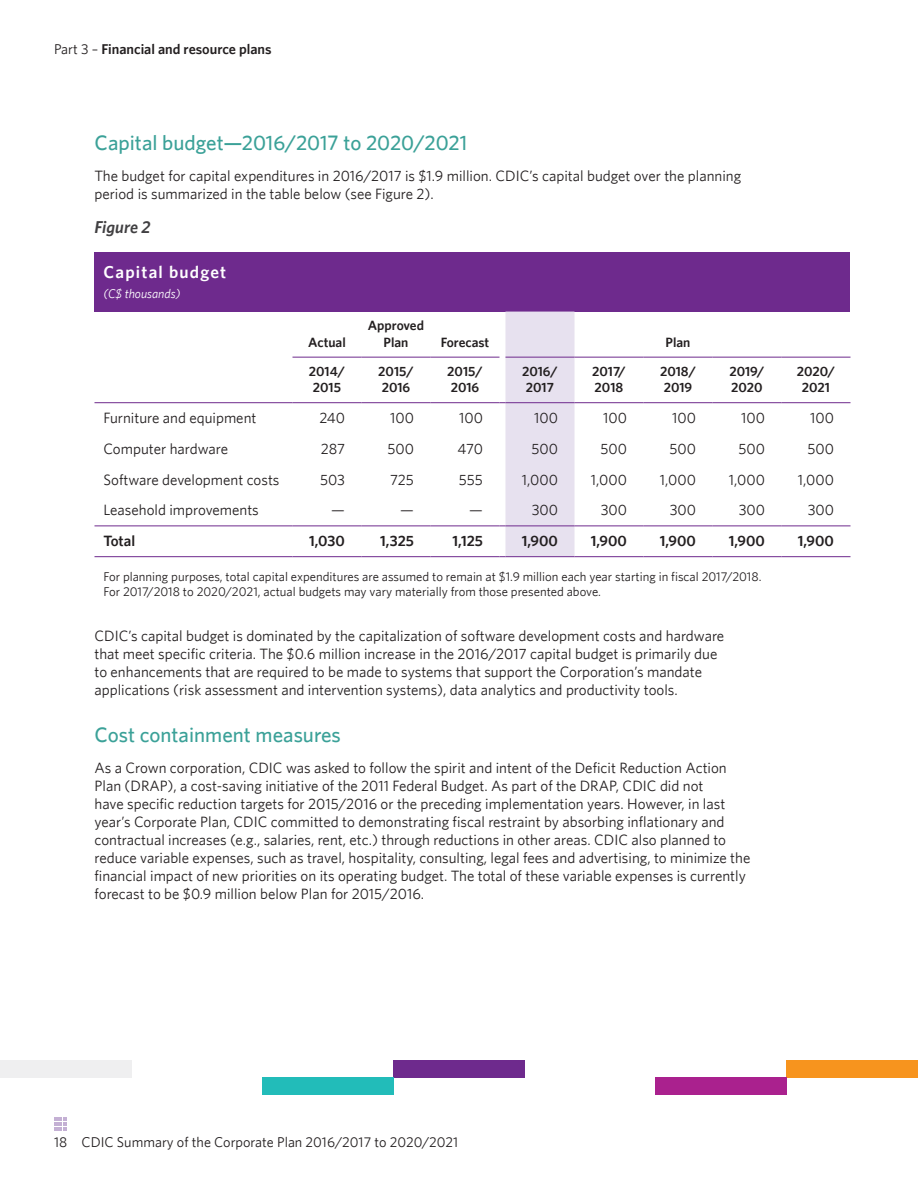
<style>
.page{position:relative;width:918px;height:1188px;background:#fff}
.page>*{position:absolute;margin:0;border:0;box-sizing:border-box;transform-origin:0 0}
.t1{font:500 21px "Whitney";color:#3ba198}
.t2{font:600 17.25px "Whitney";letter-spacing:.07em;color:#fff}
.t3{font:italic 600 17.25px "Whitney";color:#414042}
.t4{font:15px/18px "Whitney";color:#231f20}
.t5{font:600 15px "Whitney";color:#231f20}
.t6{font:14.25px "Whitney";color:#231f20}
.t7{font:600 14.25px "Whitney";color:#231f20}
.t8{font:600 13.5px/16.2px "Whitney";color:#231f20}
.t9{font:12.75px/15.8px "Whitney";color:#231f20}
.t10{font:italic 12.75px "Whitney";color:#fff}
.s1{font-weight:400}
</style>
<div class="page">
<div style="left:94px;top:252px;width:756px;height:60px;background:#6e2a8d"></div>
<hr style="left:292px;top:357px;width:70px;height:1px;background:#6e2a8d">
<hr style="left:362px;top:357px;width:68px;height:1px;background:#6e2a8d">
<hr style="left:430px;top:357px;width:70px;height:1px;background:#6e2a8d">
<hr style="left:574px;top:357px;width:70px;height:1px;background:#6e2a8d">
<hr style="left:644px;top:357px;width:68px;height:1px;background:#6e2a8d">
<hr style="left:712px;top:357px;width:70px;height:1px;background:#6e2a8d">
<hr style="left:782px;top:357px;width:68px;height:1px;background:#6e2a8d">
<hr style="left:94px;top:556px;width:198px;height:1px;background:#6e2a8d">
<hr style="left:292px;top:556px;width:70px;height:1px;background:#6e2a8d">
<hr style="left:362px;top:556px;width:68px;height:1px;background:#6e2a8d">
<hr style="left:430px;top:556px;width:70px;height:1px;background:#6e2a8d">
<hr style="left:574px;top:556px;width:70px;height:1px;background:#6e2a8d">
<hr style="left:644px;top:556px;width:68px;height:1px;background:#6e2a8d">
<hr style="left:712px;top:556px;width:70px;height:1px;background:#6e2a8d">
<hr style="left:782px;top:556px;width:68px;height:1px;background:#6e2a8d">
<hr style="left:94px;top:402px;width:198px;height:1px;background:#6e2a8d">
<hr style="left:292px;top:402px;width:70px;height:1px;background:#6e2a8d">
<hr style="left:362px;top:402px;width:68px;height:1px;background:#6e2a8d">
<hr style="left:430px;top:402px;width:70px;height:1px;background:#6e2a8d">
<hr style="left:574px;top:402px;width:70px;height:1px;background:#6e2a8d">
<hr style="left:644px;top:402px;width:68px;height:1px;background:#6e2a8d">
<hr style="left:712px;top:402px;width:70px;height:1px;background:#6e2a8d">
<hr style="left:782px;top:402px;width:68px;height:1px;background:#6e2a8d">
<hr style="left:94px;top:526px;width:198px;height:1px;background:#6e2a8d">
<hr style="left:292px;top:526px;width:70px;height:1px;background:#6e2a8d">
<hr style="left:362px;top:526px;width:68px;height:1px;background:#6e2a8d">
<hr style="left:430px;top:526px;width:70px;height:1px;background:#6e2a8d">
<svg style="left:500px;top:312px;width:74px;height:245px;background:#e7e0ee"></svg>
<hr style="left:506px;top:526px;width:68px;height:1px;background:#6e2a8d">
<hr style="left:574px;top:526px;width:70px;height:1px;background:#6e2a8d">
<hr style="left:644px;top:526px;width:68px;height:1px;background:#6e2a8d">
<hr style="left:712px;top:526px;width:70px;height:1px;background:#6e2a8d">
<hr style="left:782px;top:526px;width:68px;height:1px;background:#6e2a8d">
<svg style="left:54px;top:1118px;width:13px;height:12px"></svg>
<div style="left:0;top:1060px;width:131px;height:17px;background:#efeff0"></div>
<div style="left:393px;top:1060px;width:131px;height:17px;background:#6e2a8d"></div>
<div style="left:787px;top:1060px;width:131px;height:17px;background:#f7941e"></div>
<div style="left:262px;top:1077px;width:131px;height:18px;background:#22bcb9"></div>
<div style="left:656px;top:1077px;width:131px;height:18px;background:#aa218e"></div>
<p class="t7" style="left:54px;top:40px;width:219px"><span class="s1">Part 3 –</span> Financial and resource plans</p>
<h1 class="t1" style="left:94px;top:130px;width:374px">Capital budget—2016/2017 to 2020/2021</h1>
<p class="t4" style="left:94px;top:167px;width:648px">The budget for capital expenditures in 2016/2017 is $1.9 million. CDIC’s capital budget over the planning period is summarized in the table below (see Figure 2).</p>
<p class="t3" style="left:94px;top:217px;width:58px">Figure 2</p>
<p class="t2" style="left:104px;top:261px;width:124px">Capital budget</p>
<p class="t10" style="left:104px;top:286px;width:78px">(C$ thousands)</p>
<p class="t8" style="left:308px;top:333px;width:39px">Actual</p>
<p class="t8" style="left:368px;top:317px;width:58px;text-align:center">Approved<br>Plan</p>
<p class="t8" style="left:441px;top:333px;width:50px">Forecast</p>
<p class="t8" style="left:666px;top:333px;width:26px">Plan</p>
<p class="t8" style="left:309px;top:363px;width:38px">2014/<br>2015</p>
<p class="t8" style="left:378px;top:363px;width:37px">2015/<br>2016</p>
<p class="t8" style="left:447px;top:363px;width:37px">2015/<br>2016</p>
<p class="t8" style="left:522px;top:363px;width:37px">2016/<br>2017</p>
<p class="t8" style="left:592px;top:363px;width:35px">2017/<br>2018</p>
<p class="t8" style="left:660px;top:363px;width:37px">2018/<br>2019</p>
<p class="t8" style="left:729px;top:363px;width:37px">2019/<br>2020</p>
<p class="t8" style="left:797px;top:363px;width:40px;text-align:center">2020/<br>2021</p>
<p class="t4" style="left:104px;top:408px;width:154px">Furniture and equipment</p>
<p class="t4" style="left:319px;top:408px;width:27px">240</p>
<p class="t4" style="left:390px;top:408px;width:25px">100</p>
<p class="t4" style="left:459px;top:408px;width:25px">100</p>
<p class="t4" style="left:534px;top:408px;width:25px">100</p>
<p class="t4" style="left:603px;top:408px;width:25px">100</p>
<p class="t4" style="left:672px;top:408px;width:25px">100</p>
<p class="t4" style="left:741px;top:408px;width:25px">100</p>
<p class="t4" style="left:810px;top:408px;width:25px">100</p>
<p class="t4" style="left:103px;top:439px;width:126px">Computer hardware</p>
<p class="t4" style="left:321px;top:439px;width:26px">287</p>
<p class="t4" style="left:388px;top:439px;width:28px">500</p>
<p class="t4" style="left:457px;top:439px;width:27px">470</p>
<p class="t4" style="left:532px;top:439px;width:28px">500</p>
<p class="t4" style="left:601px;top:439px;width:28px">500</p>
<p class="t4" style="left:670px;top:439px;width:28px">500</p>
<p class="t4" style="left:739px;top:439px;width:28px">500</p>
<p class="t4" style="left:808px;top:439px;width:28px">500</p>
<p class="t4" style="left:103px;top:470px;width:178px">Software development costs</p>
<p class="t4" style="left:320px;top:470px;width:26px">503</p>
<p class="t4" style="left:390px;top:470px;width:25px">725</p>
<p class="t4" style="left:459px;top:470px;width:26px">555</p>
<p class="t4" style="left:522px;top:470px;width:38px">1,000</p>
<p class="t4" style="left:591px;top:470px;width:38px">1,000</p>
<p class="t4" style="left:660px;top:470px;width:38px">1,000</p>
<p class="t4" style="left:729px;top:470px;width:38px">1,000</p>
<p class="t4" style="left:798px;top:470px;width:38px">1,000</p>
<p class="t4" style="left:103px;top:501px;width:157px">Leasehold improvements</p>
<p class="t4" style="left:331px;top:501px;width:15px">—</p>
<p class="t4" style="left:400px;top:501px;width:15px">—</p>
<p class="t4" style="left:469px;top:501px;width:15px">—</p>
<p class="t4" style="left:532px;top:501px;width:28px">300</p>
<p class="t4" style="left:601px;top:501px;width:28px">300</p>
<p class="t4" style="left:670px;top:501px;width:28px">300</p>
<p class="t4" style="left:739px;top:501px;width:28px">300</p>
<p class="t4" style="left:808px;top:501px;width:28px">300</p>
<p class="t5" style="left:103px;top:532px;width:33px">Total</p>
<p class="t5" style="left:309px;top:532px;width:37px">1,030</p>
<p class="t5" style="left:380px;top:532px;width:35px">1,325</p>
<p class="t5" style="left:452px;top:532px;width:32px">1,125</p>
<p class="t5" style="left:522px;top:532px;width:38px">1,900</p>
<p class="t5" style="left:591px;top:532px;width:38px">1,900</p>
<p class="t5" style="left:660px;top:532px;width:38px">1,900</p>
<p class="t5" style="left:729px;top:532px;width:38px">1,900</p>
<p class="t5" style="left:798px;top:532px;width:38px">1,900</p>
<p class="t9" style="left:104px;top:568px;width:660px">For planning purposes, total capital expenditures are assumed to remain at $1.9 million each year starting in fiscal 2017/2018.<br>For 2017/2018 to 2020/2021, actual budgets may vary materially from those presented above.</p>
<p class="t4" style="left:94px;top:627px;width:631px">CDIC’s capital budget is dominated by the capitalization of software development costs and hardware that meet specific criteria. The $0.6 million increase in the 2016/2017 capital budget is primarily due to enhancements that are required to be made to systems that support the Corporation’s mandate applications (risk assessment and intervention systems), data analytics and productivity tools.</p>
<h1 class="t1" style="left:94px;top:722px;width:248px">Cost containment measures</h1>
<p class="t4" style="left:94px;top:759px;width:657px">As a Crown corporation, CDIC was asked to follow the spirit and intent of the Deficit Reduction Action Plan (DRAP), a cost-saving initiative of the 2011 Federal Budget. As part of the DRAP, CDIC did not<br>have specific reduction targets for 2015/2016 or the preceding implementation years. However, in last year’s Corporate Plan, CDIC committed to demonstrating fiscal restraint by absorbing inflationary and contractual increases (e.g., salaries, rent, etc.) through reductions in other areas. CDIC also planned to reduce variable expenses, such as travel, hospitality, consulting, legal fees and advertising, to minimize the financial impact of new priorities on its operating budget. The total of these variable expenses is currently forecast to be $0.9 million below Plan for 2015/2016.</p>
<p class="t6" style="left:54px;top:1134px;width:406px">18 CDIC Summary of the Corporate Plan 2016/2017 to 2020/2021</p>
</div>
